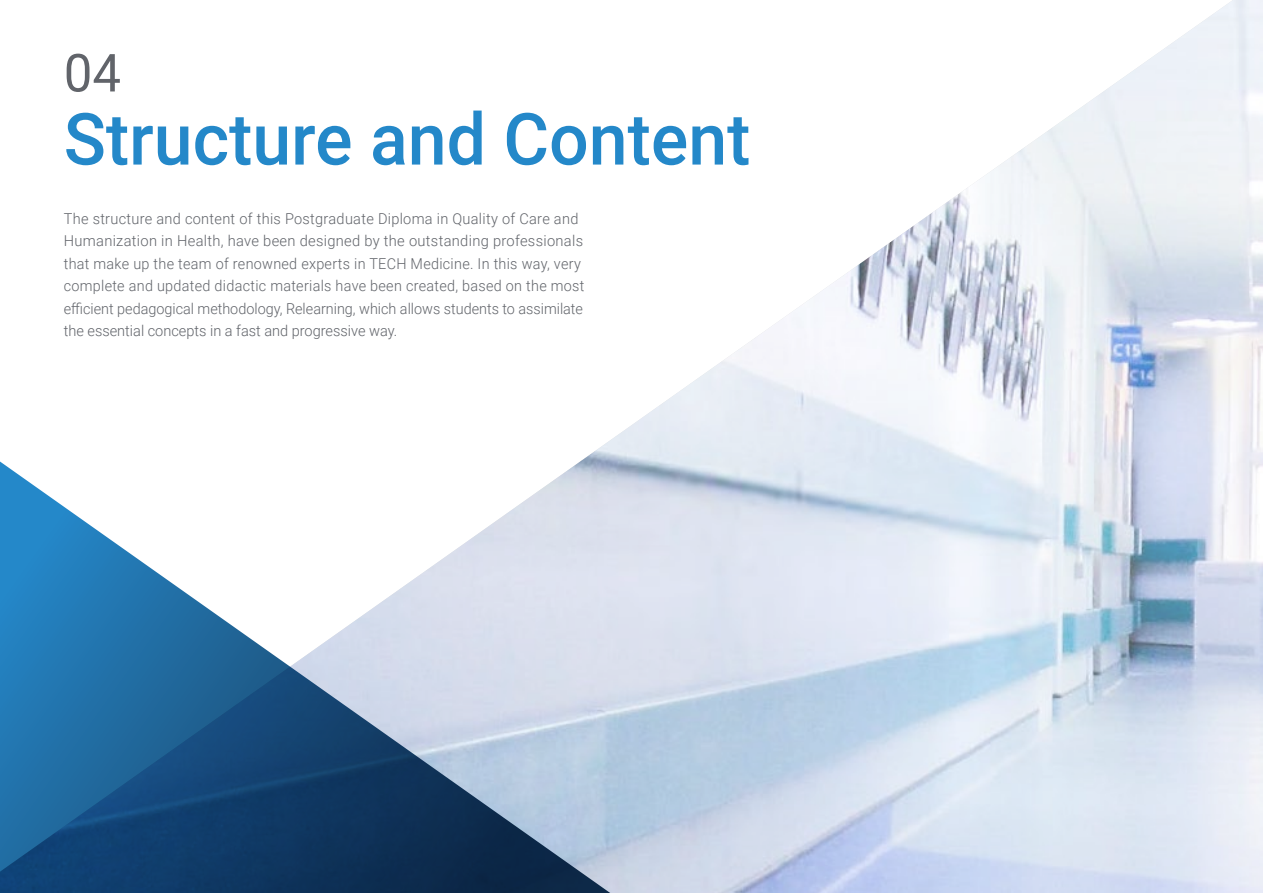
<style>
.page{position:relative;width:1263px;height:893px;background:#fff}
.page>*{position:absolute;margin:0;border:0;box-sizing:border-box;transform-origin:0 0}
.t1{font:500 72px "Roboto";color:#2488c9}
.t2{font:52.5px "Roboto";color:#61646a}
.t3{font:300 15px/22.5px "Roboto";letter-spacing:.02em;color:#61646a}
</style>
<div class="page">
<img style="left:602px;top:0;width:661px;height:893px">
<svg style="left:0;top:446px;width:640px;height:447px"></svg>
<h2 class="t2" style="left:64px;top:36px;width:59px">04</h2>
<h1 class="t1" style="left:64px;top:89px;width:688px">Structure and Content</h1>
<p class="t3" style="left:64px;top:207px;width:522px">The structure and content of this Postgraduate Diploma in Quality of Care and Humanization in Health, have been designed by the outstanding professionals that make up the team of renowned experts in TECH Medicine. In this way, very complete and updated didactic materials have been created, based on the most efficient pedagogical methodology, Relearning, which allows students to assimilate the essential concepts in a fast and progressive way.</p>
</div>
